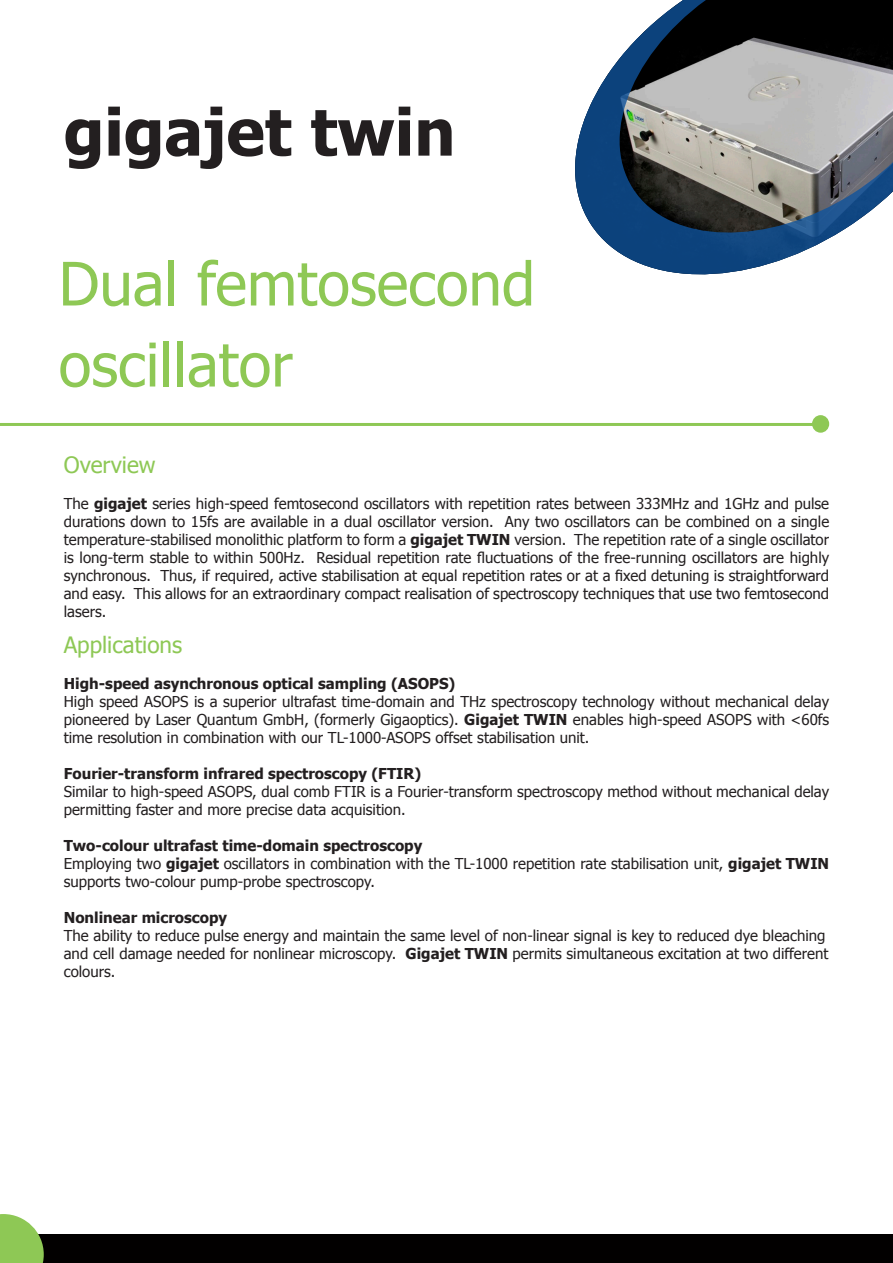
<style>
.page{position:relative;width:893px;height:1263px;background:#fff}
.page>*{position:absolute;margin:0;border:0;box-sizing:border-box;transform-origin:0 0}
.t1{font:700 64.5px "Tahoma";color:#231f20}
.t2{font:60px/81px "Tahoma";color:#8ec855}
.t3{font:22.5px "Tahoma";color:#8ec855}
.t4{font:15px/18px "Tahoma";color:#231f20}
.t5{font:700 15px "Tahoma";color:#231f20}
.s1{font-weight:700}
</style>
<div class="page">
<div style="left:812px;top:415px;width:17px;height:18px;background:#8ec855;border-radius:50%"></div>
<hr style="left:0;top:423px;width:826px;height:3px;background:#8ec855">
<div style="left:0;top:1234px;width:893px;height:29px;background:#020000"></div>
<svg style="left:0;top:1214px;width:44px;height:49px"></svg>
<svg style="left:575px;top:0;width:318px;height:275px"></svg>
<p class="t1" style="left:64px;top:87px;width:393px">gigajet twin</p>
<p class="t2" style="left:59px;top:240px;width:478px">Dual femtosecond oscillator</p>
<p class="t3" style="left:64px;top:450px;width:93px">Overview</p>
<p class="t4" style="left:64px;top:494px;width:767px;text-align:justify">The <span class="s1">gigajet</span> series high-speed femtosecond oscillators with repetition rates between 333MHz and 1GHz and pulse durations down to 15fs are available in a dual oscillator version. Any two oscillators can be combined on a single temperature-stabilised monolithic platform to form a <span class="s1">gigajet TWIN</span> version. The repetition rate of a single oscillator is long-term stable to within 500Hz. Residual repetition rate fluctuations of the free-running oscillators are highly synchronous. Thus, if required, active stabilisation at equal repetition rates or at a fixed detuning is straightforward and easy. This allows for an extraordinary compact realisation of spectroscopy techniques that use two femtosecond lasers.</p>
<p class="t3" style="left:64px;top:630px;width:120px">Applications</p>
<p class="t5" style="left:64px;top:673px;width:393px">High-speed asynchronous optical sampling (ASOPS)</p>
<p class="t4" style="left:64px;top:692px;width:767px;text-align:justify">High speed ASOPS is a superior ultrafast time-domain and THz spectroscopy technology without mechanical delay pioneered by Laser Quantum GmbH, (formerly Gigaoptics). <span class="s1">Gigajet TWIN</span> enables high-speed ASOPS with &lt;60fs time resolution in combination with our TL-1000-ASOPS offset stabilisation unit.</p>
<p class="t5" style="left:64px;top:763px;width:359px">Fourier-transform infrared spectroscopy (FTIR)</p>
<p class="t4" style="left:64px;top:782px;width:767px">Similar to high-speed ASOPS, dual comb FTIR is a Fourier-transform spectroscopy method without mechanical delay permitting faster and more precise data acquisition.</p>
<p class="t5" style="left:64px;top:835px;width:360px">Two-colour ultrafast time-domain spectroscopy</p>
<p class="t4" style="left:64px;top:854px;width:767px">Employing two <span class="s1">gigajet</span> oscillators in combination with the TL-1000 repetition rate stabilisation unit, <span class="s1">gigajet TWIN </span>supports two-colour pump-probe spectroscopy.</p>
<p class="t5" style="left:64px;top:907px;width:165px">Nonlinear microscopy</p>
<p class="t4" style="left:64px;top:926px;width:766px">The ability to reduce pulse energy and maintain the same level of non-linear signal is key to reduced dye bleaching and cell damage needed for nonlinear microscopy. <span class="s1">Gigajet TWIN</span> permits simultaneous excitation at two different colours.</p>
</div>
